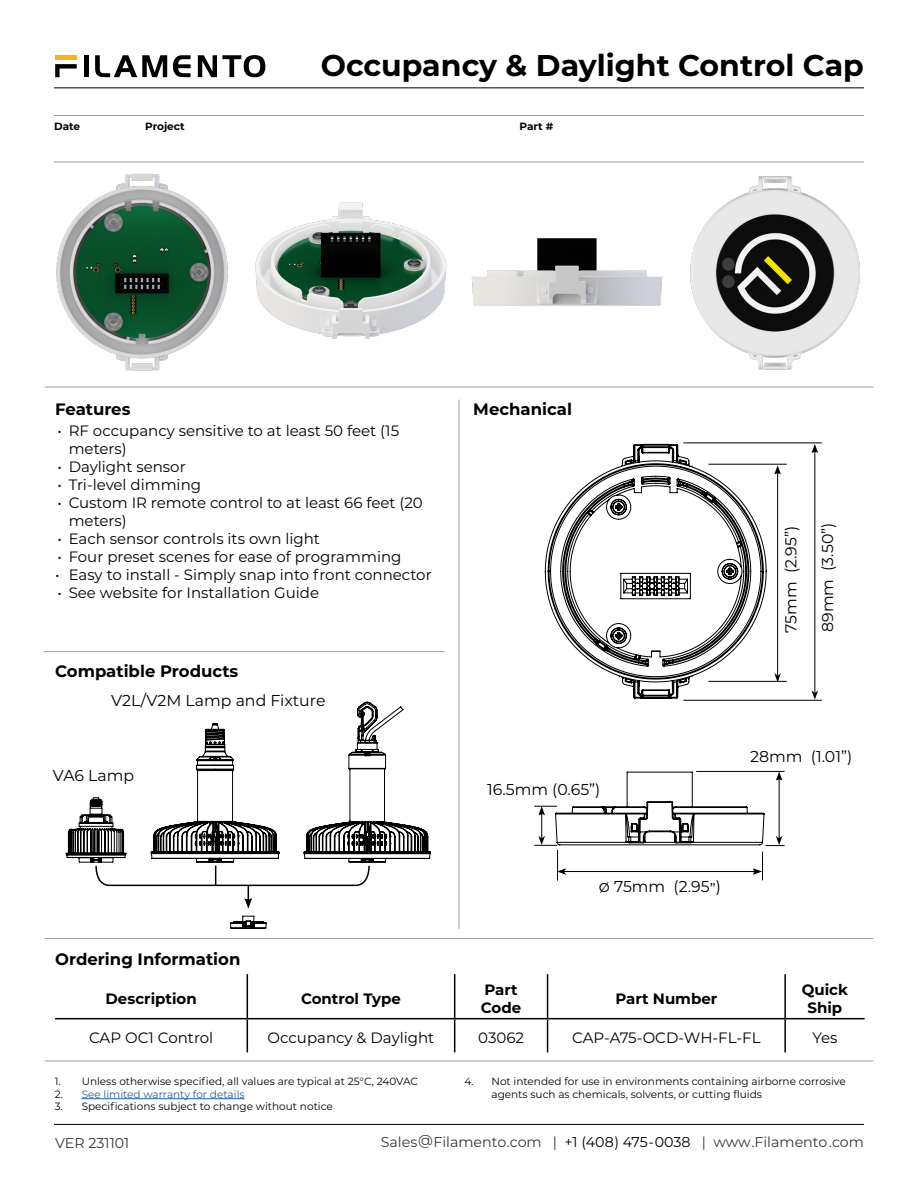
<style>
.page{position:relative;width:918px;height:1188px;background:#fff}
.page>*{position:absolute;margin:0;border:0;box-sizing:border-box;transform-origin:0 0}
.t1{font:700 30px "Montserrat";color:#000}
.t2{font:700 16.5px "Montserrat";color:#000}
.t3{font:15.75px "Montserrat";color:#000}
.t4{font:15px/18px "Montserrat";color:#000}
.t5{font:700 15px/18px "Montserrat";color:#000}
.t6{font:15px "Montserrat";color:#000101}
.t7{font:14.25px "Montserrat";color:#34383b}
.t8{font:10.5px/12.6px "Montserrat";color:#000}
.t9{font:10.5px "Montserrat";color:#000101}
.t10{font:10.5px "Montserrat";color:#215e9e}
.t11{font:700 10.5px "Montserrat";color:#000}
.s1{color:#000}
</style>
<div class="page">
<div style="left:55px;top:55px;width:22px;height:5px;background:#f4b320"></div>
<div style="left:84px;top:55px;width:5px;height:22px;background:#000"></div>
<svg style="left:95px;top:55px;width:72px;height:22px"></svg>
<svg style="left:173px;top:55px;width:18px;height:22px"></svg>
<svg style="left:198px;top:55px;width:67px;height:22px"></svg>
<svg style="left:55px;top:64px;width:22px;height:13px"></svg>
<hr style="left:54px;top:87px;width:810px;height:1px;background:#000">
<hr style="left:54px;top:1124px;width:810px;height:1px;background:#000">
<hr style="left:54px;top:115px;width:810px;height:1px;background:#9d9fa2">
<hr style="left:54px;top:162px;width:810px;height:1px;background:#9d9fa2">
<img style="left:690px;top:176px;width:170px;height:194px">
<img style="left:255px;top:202px;width:192px;height:137px">
<hr style="left:564px;top:871px;width:191px;height:1px;background:#000">
<svg style="left:558px;top:868px;width:8px;height:7px"></svg>
<svg style="left:753px;top:852px;width:10px;height:28px"></svg>
<hr style="left:557px;top:850px;width:1px;height:31px;background:#000">
<img style="left:56px;top:173px;width:172px;height:198px">
<img style="left:471px;top:238px;width:192px;height:68px">
<hr style="left:708px;top:464px;width:79px;height:1px;background:#000">
<hr style="left:814px;top:451px;width:1px;height:242px;background:#000">
<svg style="left:812px;top:691px;width:6px;height:9px"></svg>
<svg style="left:812px;top:444px;width:6px;height:9px"></svg>
<hr style="left:683px;top:442px;width:139px;height:1px;background:#000">
<hr style="left:777px;top:472px;width:1px;height:204px;background:#000">
<svg style="left:774px;top:673px;width:7px;height:8px"></svg>
<svg style="left:774px;top:465px;width:7px;height:9px"></svg>
<hr style="left:708px;top:681px;width:79px;height:1px;background:#000">
<hr style="left:683px;top:700px;width:139px;height:1px;background:#000">
<svg style="left:534px;top:771px;width:251px;height:75px"></svg>
<svg style="left:545px;top:444px;width:222px;height:255px"></svg>
<hr style="left:459px;top:400px;width:1px;height:529px;background:#9d9fa2">
<hr style="left:45px;top:938px;width:828px;height:1px;background:#9d9fa2">
<hr style="left:45px;top:387px;width:828px;height:1px;background:#9d9fa2">
<hr style="left:45px;top:1061px;width:828px;height:1px;background:#9d9fa2">
<hr style="left:82px;top:1098px;width:163px;height:1px;background:#215e9e">
<hr style="left:247px;top:974px;width:1px;height:44px;background:#000">
<hr style="left:454px;top:974px;width:1px;height:44px;background:#000">
<hr style="left:547px;top:974px;width:1px;height:44px;background:#000">
<hr style="left:784px;top:974px;width:2px;height:44px;background:#000">
<hr style="left:247px;top:1019px;width:1px;height:33px;background:#000">
<hr style="left:454px;top:1019px;width:1px;height:33px;background:#000">
<hr style="left:547px;top:1019px;width:1px;height:33px;background:#000">
<hr style="left:784px;top:1019px;width:2px;height:33px;background:#000">
<hr style="left:55px;top:1018px;width:192px;height:1px;background:#000">
<hr style="left:247px;top:1018px;width:208px;height:1px;background:#000">
<hr style="left:455px;top:1018px;width:93px;height:1px;background:#000">
<hr style="left:548px;top:1018px;width:237px;height:1px;background:#000">
<hr style="left:785px;top:1018px;width:80px;height:1px;background:#000">
<hr style="left:44px;top:651px;width:401px;height:1px;background:#9d9fa2">
<svg style="left:66px;top:702px;width:365px;height:227px"></svg>
<h1 class="t1" style="left:321px;top:43px;width:545px">Occupancy &amp; Daylight Control Cap</h1>
<p class="t11" style="left:54px;top:118px;width:28px">Date</p>
<p class="t11" style="left:145px;top:118px;width:41px">Project</p>
<p class="t11" style="left:519px;top:118px;width:35px">Part #</p>
<p class="t2" style="left:55px;top:397px;width:77px">Features</p>
<p class="t4" style="left:69px;top:421px;width:332px;text-indent:-11px">• RF occupancy sensitive to at least 50 feet (15 meters)</p>
<p class="t4" style="left:58px;top:457px;width:130px">• Daylight sensor</p>
<p class="t4" style="left:58px;top:475px;width:145px">• Tri-level dimming</p>
<p class="t4" style="left:69px;top:493px;width:356px;text-indent:-11px">• Custom IR remote control to at least 66 feet (20 meters)</p>
<p class="t4" style="left:58px;top:529px;width:264px">• Each sensor controls its own light</p>
<p class="t4" style="left:58px;top:547px;width:346px">• Four preset scenes for ease of programming</p>
<p class="t4" style="left:55px;top:565px;width:378px">• Easy to install - Simply snap into front connector</p>
<p class="t6" style="left:58px;top:582px;width:263px">• See website for Installation Guide</p>
<p class="t2" style="left:55px;top:659px;width:185px">Compatible Products</p>
<p class="t3" style="left:111px;top:690px;width:216px">V2L/V2M Lamp and Fixture</p>
<p class="t3" style="left:53px;top:765px;width:83px">VA6 Lamp</p>
<p class="t2" style="left:55px;top:947px;width:187px">Ordering Information</p>
<p class="t2" style="left:473px;top:397px;width:100px">Mechanical</p>
<p class="t3" style="left:780px;top:633px;width:108px;rotate:-90deg">75mm (2.95”)</p>
<p class="t3" style="left:817px;top:632px;width:111px;rotate:-90deg">89mm (3.50”)</p>
<p class="t3" style="left:487px;top:778px;width:115px">16.5mm (0.65”)</p>
<p class="t3" style="left:750px;top:746px;width:104px">28mm (1.01”)</p>
<p class="t3" style="left:599px;top:876px;width:123px">Ø 75mm (2.95”)</p>
<p class="t5" style="left:106px;top:989px;width:93px">Description</p>
<p class="t5" style="left:301px;top:989px;width:101px">Control Type</p>
<p class="t5" style="left:481px;top:980px;width:42px">Part<br>Code</p>
<p class="t5" style="left:615px;top:989px;width:103px">Part Number</p>
<p class="t5" style="left:802px;top:980px;width:48px;text-align:center">Quick<br>Ship</p>
<p class="t4" style="left:89px;top:1028px;width:126px">CAP OC1 Control</p>
<p class="t4" style="left:268px;top:1028px;width:168px">Occupancy &amp; Daylight</p>
<p class="t4" style="left:478px;top:1028px;width:47px">03062</p>
<p class="t4" style="left:572px;top:1028px;width:190px">CAP-A75-OCD-WH-FL-FL</p>
<p class="t4" style="left:812px;top:1028px;width:27px">Yes</p>
<p class="t9" style="left:55px;top:1074px;width:365px">1. Unless otherwise specified, all values are typical at 25°C, 240VAC</p>
<p class="t10" style="left:55px;top:1087px;width:191px"><span class="s1">2.</span> See limited warranty for details</p>
<p class="t9" style="left:55px;top:1099px;width:280px">3. Specifications subject to change without notice</p>
<p class="t8" style="left:491px;top:1075px;width:356px;text-indent:-27px">4. Not intended for use in environments containing airborne corrosive agents such as chemicals, solvents, or cutting fluids</p>
<p class="t7" style="left:55px;top:1133px;width:76px">VER 231101</p>
<p class="t7" style="left:381px;top:1132px;width:485px">Sales@Filamento.com | <span class="s1">+1 (408) 475-0038</span> | www.Filamento.com</p>
</div>
